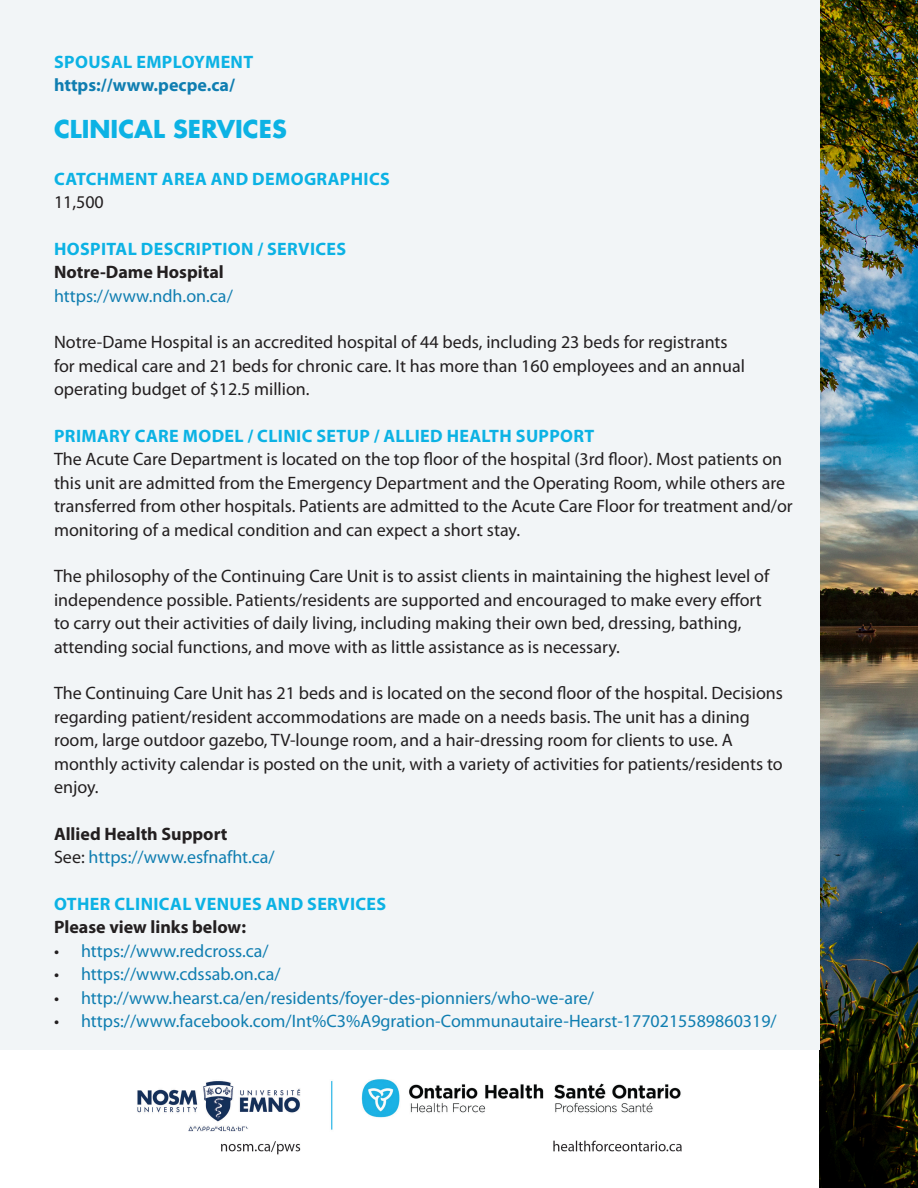
<style>
.page{position:relative;width:918px;height:1188px;background:#fff}
.page>*{position:absolute;margin:0;border:0;box-sizing:border-box;transform-origin:0 0}
.Heading{font:700 24px "Futura Std";color:#0cb2e4}
.Text{font:18px/23.4px "Myriad Pro";color:#231f20}
.Text-2{font:18px "Myriad Pro";color:#107eb1}
.Subhead{font:700 18px "Myriad Pro";letter-spacing:.02em;color:#0cb2e4}
.Topic{font:700 18px "Myriad Pro";color:#231f20}
.Topic-2{font:700 18px "Myriad Pro";color:#107eb1}
.s1{color:#231f20}
</style>
<div class="page">
<img style="left:820px;top:0;width:98px;height:1188px">
<div style="left:0;top:0;width:820px;height:1050px;background:#f2f5f7"></div>
<img style="left:137px;top:1079px;width:545px;height:76px">
<p class="Subhead" style="left:54px;top:50px;width:201px">SPOUSAL EMPLOYMENT</p>
<p class="Topic-2" style="left:54px;top:73px;width:183px">https://www.pecpe.ca/</p>
<p class="Heading" style="left:54px;top:113px;width:234px">CLINICAL SERVICES</p>
<p class="Subhead" style="left:54px;top:167px;width:337px">CATCHMENT AREA AND DEMOGRAPHICS</p>
<p class="Text" style="left:54px;top:190px;width:51px">11,500</p>
<p class="Subhead" style="left:54px;top:237px;width:294px">HOSPITAL DESCRIPTION / SERVICES</p>
<p class="Topic" style="left:54px;top:260px;width:171px">Notre-Dame Hospital</p>
<p class="Text-2" style="left:54px;top:284px;width:180px">https://www.ndh.on.ca/</p>
<p class="Text" style="left:54px;top:330px;width:692px">Notre-Dame Hospital is an accredited hospital of 44 beds, including 23 beds for registrants for medical care and 21 beds for chronic care. It has more than 160 employees and an annual operating budget of $12.5 million.</p>
<p class="Subhead" style="left:54px;top:424px;width:542px">PRIMARY CARE MODEL / CLINIC SETUP / ALLIED HEALTH SUPPORT</p>
<p class="Text" style="left:54px;top:447px;width:740px">The Acute Care Department is located on the top floor of the hospital (3rd floor). Most patients on this unit are admitted from the Emergency Department and the Operating Room, while others are transferred from other hospitals. Patients are admitted to the Acute Care Floor for treatment and/or monitoring of a medical condition and can expect a short stay.</p>
<p class="Text" style="left:54px;top:564px;width:717px">The philosophy of the Continuing Care Unit is to assist clients in maintaining the highest level of independence possible. Patients/residents are supported and encouraged to make every effort to carry out their activities of daily living, including making their own bed, dressing, bathing, attending social functions, and move with as little assistance as is necessary.</p>
<p class="Text" style="left:54px;top:681px;width:731px">The Continuing Care Unit has 21 beds and is located on the second floor of the hospital. Decisions regarding patient/resident accommodations are made on a needs basis. The unit has a dining room, large outdoor gazebo, TV-lounge room, and a hair-dressing room for clients to use. A monthly activity calendar is posted on the unit, with a variety of activities for patients/residents to enjoy.</p>
<p class="Topic" style="left:54px;top:822px;width:175px">Allied Health Support</p>
<p class="Text-2" style="left:54px;top:846px;width:222px"><span class="s1">See:</span> https://www.esfnafht.ca/</p>
<p class="Subhead" style="left:54px;top:892px;width:334px">OTHER CLINICAL VENUES AND SERVICES</p>
<p class="Topic" style="left:54px;top:915px;width:194px">Please view links below:</p>
<p class="Text-2" style="left:54px;top:940px;width:216px"><span class="s1">•</span> https://www.redcross.ca/</p>
<p class="Text-2" style="left:54px;top:963px;width:228px"><span class="s1">•</span> https://www.cdssab.on.ca/</p>
<p class="Text-2" style="left:54px;top:986px;width:541px"><span class="s1">•</span> http://www.hearst.ca/en/residents/foyer-des-pionniers/who-we-are/</p>
<p class="Text-2" style="left:54px;top:1010px;width:724px"><span class="s1">•</span> https://www.facebook.com/Int%C3%A9gration-Communautaire-Hearst-1770215589860319/</p>
</div>
